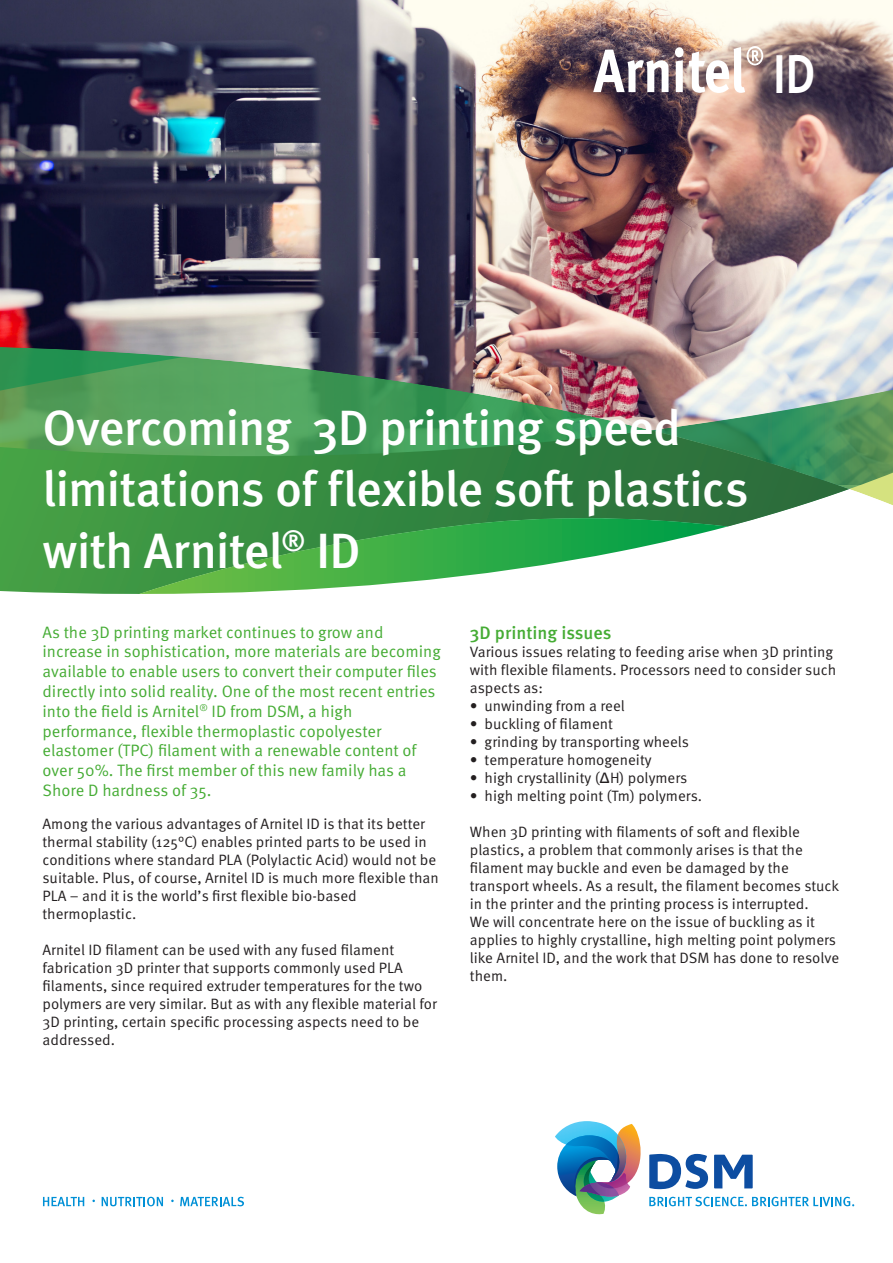
<style>
.page{position:relative;width:893px;height:1263px;background:#fff}
.page>*{position:absolute;margin:0;border:0;box-sizing:border-box;transform-origin:0 0}
.t1{font:700 52.8px "Trebuchet MS";color:#fff;scale:.86 1}
.t2{font:500 49.5px/61.5px "Meta Pro";letter-spacing:-.025em;color:#fff}
.t3{font:500 18px "Meta Pro";color:#45ac34}
.t4{font:16.5px/19.8px "Meta Pro Norm";color:#45ac34}
.t5{font:15px/18px "Meta Pro Norm";color:#231f20}
.s1{font-size:19.5px}
</style>
<div class="page">
<img style="left:0;top:0;width:893px;height:347px">
<img style="left:0;top:347px;width:893px;height:247px">
<svg style="left:555px;top:1121px;width:299px;height:94px"></svg>
<svg style="left:43px;top:1197px;width:41px;height:9px"></svg>
<svg style="left:102px;top:1197px;width:61px;height:9px"></svg>
<svg style="left:180px;top:1197px;width:64px;height:9px"></svg>
<svg style="left:593px;top:50px;width:76px;height:42px"></svg>
<svg style="left:675px;top:46px;width:88px;height:47px"></svg>
<p class="t1" style="left:773px;top:41px;width:50px">ID</p>
<p class="t2" style="left:43px;top:393px;width:708px">Overcoming 3D printing speed limitations of flexible soft plastics with Arnitel<sup>®</sup> ID</p>
<p class="t4" style="left:43px;top:621px;width:342px">As the 3D printing market continues to grow and</p>
<p class="t4" style="left:43px;top:641px;width:400px">increase in sophistication, more materials are becoming available to enable users to convert their computer files directly into solid reality. One of the most recent entries into the field is Arnitel<sup>®</sup> ID from DSM, a high</p>
<p class="t4" style="left:43px;top:720px;width:341px">performance, flexible thermoplastic copolyester</p>
<p class="t4" style="left:43px;top:740px;width:376px">elastomer (TPC) filament with a renewable content of over 50%. The first member of this new family has a<br>Shore D hardness of 35.</p>
<p class="t5" style="left:43px;top:813px;width:398px">Among the various advantages of Arnitel ID is that its better thermal stability (125°C) enables printed parts to be used in conditions where standard PLA (Polylactic Acid) would not be suitable. Plus, of course, Arnitel ID is much more flexible than PLA – and it is the world’s first flexible bio-based</p>
<p class="t5" style="left:43px;top:903px;width:95px">thermoplastic.</p>
<p class="t5" style="left:43px;top:939px;width:353px">Arnitel ID filament can be used with any fused filament</p>
<p class="t5" style="left:43px;top:957px;width:396px">fabrication 3D printer that supports commonly used PLA filaments, since required extruder temperatures for the two polymers are very similar. But as with any flexible material for 3D printing, certain specific processing aspects need to be addressed.</p>
<p class="t3" style="left:470px;top:619px;width:143px">3D printing issues</p>
<p class="t5" style="left:470px;top:642px;width:368px">Various issues relating to feeding arise when 3D printing with flexible filaments. Processors need to consider such aspects as:</p>
<p class="t5" style="left:470px;top:696px;width:156px">• unwinding from a reel</p>
<p class="t5" style="left:470px;top:714px;width:145px">• buckling of filament</p>
<p class="t5" style="left:470px;top:732px;width:221px">• grinding by transporting wheels</p>
<p class="t5" style="left:470px;top:750px;width:183px">• temperature homogeneity</p>
<p class="t5" style="left:470px;top:768px;width:219px">• high crystallinity (<span class="s1">Δ</span>H) polymers</p>
<p class="t5" style="left:470px;top:786px;width:234px">• high melting point (Tm) polymers.</p>
<p class="t5" style="left:470px;top:822px;width:371px">When 3D printing with filaments of soft and flexible plastics, a problem that commonly arises is that the filament may buckle and even be damaged by the transport wheels. As a result, the filament becomes stuck in the printer and the printing process is interrupted.<br>We will concentrate here on the issue of buckling as it applies to highly crystalline, high melting point polymers like Arnitel ID, and the work that DSM has done to resolve them.</p>
</div>
